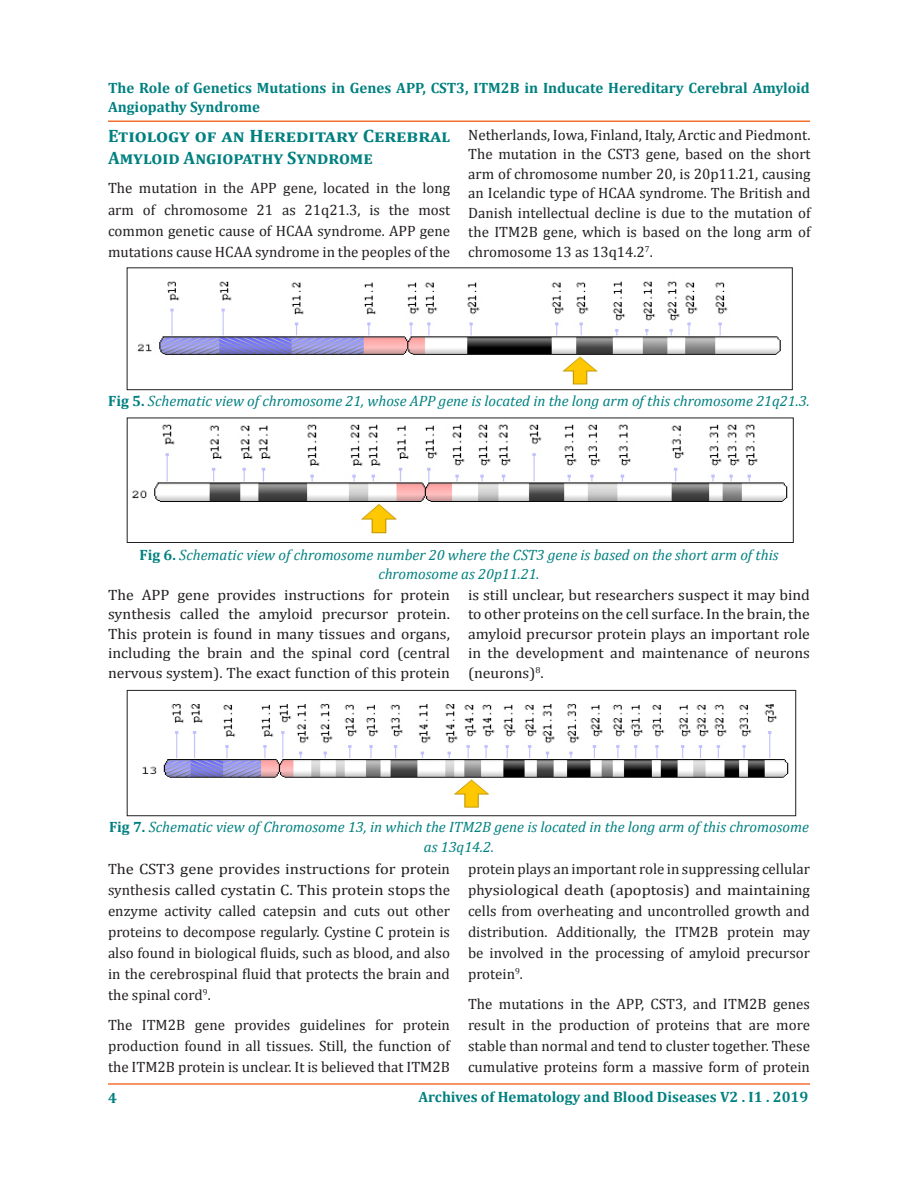
<style>
.page{position:relative;width:918px;height:1188px;background:#fff}
.page>*{position:absolute;margin:0;border:0;box-sizing:border-box;transform-origin:0 0}
.t1{font:700 18px/21.3px "Cambria";letter-spacing:.005em;color:#008080}
.t2{font:15px/21px "Cambria";color:#231f20;text-align:justify}
.t3{font:15px/19.5px "Cambria";color:#231f20;text-align:justify;scale:1.05 1}
.t4{font:italic 15px/19.5px "Cambria";color:#008080;text-align:center}
.t5{font:700 15px/19.5px "Cambria";color:#008080}
.s1{font-weight:700;font-style:normal}
</style>
<div class="page">
<hr style="left:108px;top:1083px;width:702px;height:2px;background:#f37232">
<hr style="left:108px;top:120px;width:702px;height:2px;background:#f37131">
<img style="left:142px;top:703px;width:647px;height:105px">
<div style="left:127px;top:690px;width:669px;height:126px;border:1px solid #231f20"></div>
<img style="left:137px;top:281px;width:644px;height:104px">
<div style="left:127px;top:268px;width:666px;height:122px;border:1px solid #231f20"></div>
<img style="left:131px;top:424px;width:657px;height:110px">
<div style="left:127px;top:418px;width:667px;height:125px;border:1px solid #231f20"></div>
<p class="t5" style="left:108px;top:77px;width:703px">The Role of Genetics Mutations in Genes APP, CST3, ITM2B in Inducate Hereditary Cerebral Amyloid<br>Angiopathy Syndrome</p>
<p class="t1" style="left:108px;top:125px;width:344px">Etiology of an Hereditary Cerebral<br>Amyloid Angiopathy Syndrome</p>
<p class="t2" style="left:108px;top:178px;width:344px">The mutation in the APP gene, located in the long arm of chromosome 21 as 21q21.3, is the most common genetic cause of HCAA syndrome. APP gene mutations cause HCAA syndrome in the peoples of the</p>
<p class="t2" style="left:468px;top:125px;width:344px;line-height:19.5px">Netherlands, Iowa, Finland, Italy, Arctic and Piedmont.<br>The mutation in the CST3 gene, based on the short arm of chromosome number 20, is 20p11.21, causing an Icelandic type of HCAA syndrome. The British and Danish intellectual decline is due to the mutation of the ITM2B gene, which is based on the long arm of chromosome 13 as 13q14.2<sup>7</sup>.</p>
<p class="t4" style="left:108px;top:391px;width:703px"><span class="s1">Fig 5.</span> Schematic view of chromosome 21, whose APP gene is located in the long arm of this chromosome 21q21.3.</p>
<p class="t4" style="left:139px;top:544px;width:640px"><span class="s1">Fig 6.</span> Schematic view of chromosome number 20 where the CST3 gene is based on the short arm of this chromosome as 20p11.21.</p>
<p class="t3" style="left:108px;top:585px;width:327px">The APP gene provides instructions for protein synthesis called the amyloid precursor protein.<br>This protein is found in many tissues and organs, including the brain and the spinal cord (central nervous system). The exact function of this protein</p>
<p class="t3" style="left:468px;top:585px;width:327px">is still unclear, but researchers suspect it may bind to other proteins on the cell surface. In the brain, the amyloid precursor protein plays an important role in the development and maintenance of neurons (neurons)<sup>8</sup>.</p>
<p class="t4" style="left:109px;top:817px;width:701px"><span class="s1">Fig 7.</span> Schematic view of Chromosome 13, in which the ITM2B gene is located in the long arm of this chromosome as 13q14.2.</p>
<p class="t2" style="left:108px;top:859px;width:344px">The CST3 gene provides instructions for protein synthesis called cystatin C. This protein stops the enzyme activity called catepsin and cuts out other proteins to decompose regularly. Cystine C protein is also found in biological fluids, such as blood, and also in the cerebrospinal fluid that protects the brain and the spinal cord<sup>9</sup>.</p>
<p class="t2" style="left:108px;top:1014px;width:344px">The ITM2B gene provides guidelines for protein production found in all tissues. Still, the function of the ITM2B protein is unclear. It is believed that ITM2B</p>
<p class="t2" style="left:468px;top:859px;width:344px">protein plays an important role in suppressing cellular physiological death (apoptosis) and maintaining cells from overheating and uncontrolled growth and distribution. Additionally, the ITM2B protein may be involved in the processing of amyloid precursor protein<sup>9</sup>.</p>
<p class="t2" style="left:468px;top:993px;width:344px">The mutations in the APP, CST3, and ITM2B genes result in the production of proteins that are more stable than normal and tend to cluster together. These cumulative proteins form a massive form of protein</p>
<p class="t5" style="left:108px;top:1088px;width:10px">4</p>
<p class="t5" style="left:419px;top:1087px;width:391px">Archives of Hematology and Blood Diseases V2 . I1 . 2019</p>
</div>
